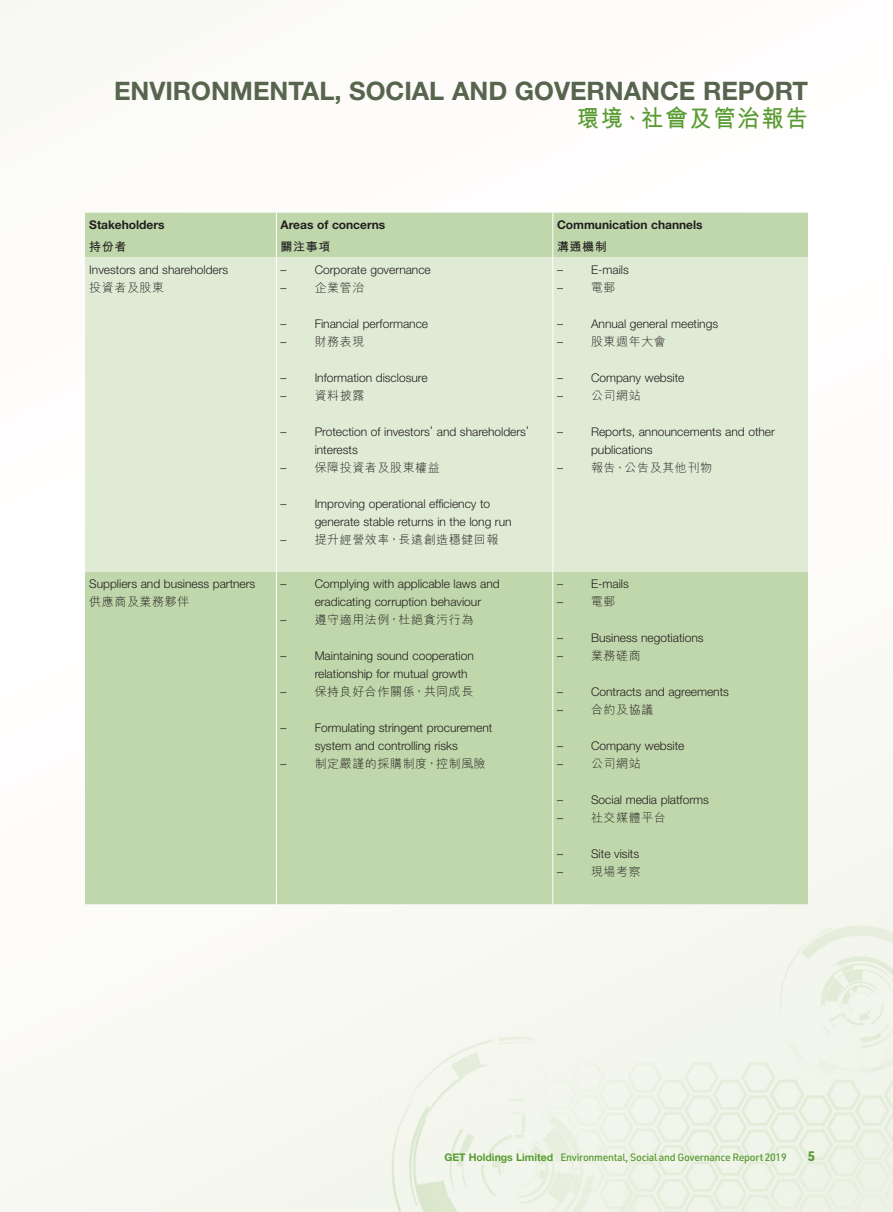
<style>
.page{position:relative;width:893px;height:1212px;background:#fff}
.page>*{position:absolute;margin:0;border:0;box-sizing:border-box;transform-origin:0 0}
.t1{font:700 25.5px "Helvetica Neue LT Std";color:#57644e}
.t2{font:700 24px "M Hei HK";letter-spacing:.08em;color:#589b31;scale:.93 1}
.t3{font:700 13.5px "URWDIN";color:#589b31}
.Body_Text{font:300 12px/18px "Helvetica Neue LT Std";color:#231f20}
.Body_Text-2{font:300 12px "M Hei HK";letter-spacing:.05em;color:#231f20}
.Body_Text-3{font:700 12px "Helvetica Neue LT Std";color:#231f20}
.Body_Text-4{font:700 12px "M Hei HK";letter-spacing:.05em;color:#231f20}
.t4{font:500 10.5px "URWDIN";letter-spacing:-.03em;color:#589b31}
.s1{font-family:"Helvetica Neue LT Std"}
.s2{font-family:"Helvetica Neue LT Std";font-weight:700}
</style>
<div class="page">
<img style="left:0;top:0;width:893px;height:1212px">
<div style="left:85px;top:213px;width:723px;height:691px;background:#c0d7ab"></div>
<div style="left:85px;top:257px;width:723px;height:315px;background:#e0ebd5"></div>
<svg style="left:276px;top:213px;width:1px;height:44px"></svg>
<svg style="left:552px;top:213px;width:1px;height:44px"></svg>
<hr style="left:276px;top:257px;width:1px;height:292px;background:#fff">
<hr style="left:552px;top:257px;width:1px;height:292px;background:#fff">
<svg style="left:276px;top:549px;width:1px;height:23px"></svg>
<svg style="left:552px;top:549px;width:1px;height:23px"></svg>
<hr style="left:276px;top:572px;width:1px;height:310px;background:#fff">
<hr style="left:552px;top:572px;width:1px;height:310px;background:#fff">
<svg style="left:276px;top:882px;width:1px;height:22px"></svg>
<svg style="left:552px;top:882px;width:1px;height:22px"></svg>
<h1 class="t1" style="left:114px;top:75px;width:695px">ENVIRONMENTAL, SOCIAL AND GOVERNANCE REPORT</h1>
<h2 class="t2" style="left:577px;top:101px;width:250px">環境、社會及管治報告</h2>
<p class="Body_Text-3" style="left:89px;top:217px;width:77px">Stakeholders</p>
<p class="Body_Text-3" style="left:281px;top:217px;width:106px">Areas of concerns</p>
<p class="Body_Text-3" style="left:557px;top:217px;width:147px">Communication channels</p>
<p class="Body_Text-4" style="left:89px;top:238px;width:39px">持份者</p>
<p class="Body_Text-4" style="left:281px;top:238px;width:51px">關注事項</p>
<p class="Body_Text-4" style="left:557px;top:238px;width:51px">溝通機制</p>
<p class="Body_Text" style="left:89px;top:260px;width:140px">Investors and shareholders</p>
<p class="Body_Text-2" style="left:89px;top:281px;width:76px">投資者及股東</p>
<p class="Body_Text" style="left:281px;top:260px;width:152px">– Corporate governance</p>
<p class="Body_Text-2" style="left:281px;top:281px;width:85px"><span class="s1">–</span> 企業管治</p>
<p class="Body_Text" style="left:281px;top:314px;width:149px">– Financial performance</p>
<p class="Body_Text-2" style="left:281px;top:335px;width:85px"><span class="s1">–</span> 財務表現</p>
<p class="Body_Text" style="left:281px;top:368px;width:148px">– Information disclosure</p>
<p class="Body_Text-2" style="left:281px;top:389px;width:85px"><span class="s1">–</span> 資料披露</p>
<p class="Body_Text" style="left:315px;top:422px;width:216px;text-indent:-34px">– Protection of investors’ and shareholders’ interests</p>
<p class="Body_Text-2" style="left:281px;top:461px;width:161px"><span class="s1">–</span> 保障投資者及股東權益</p>
<p class="Body_Text" style="left:315px;top:494px;width:198px;text-indent:-34px">– Improving operational efficiency to generate stable returns in the long run</p>
<p class="Body_Text-2" style="left:281px;top:533px;width:219px"><span class="s1">–</span> 提升經營效率，長遠創造穩健回報</p>
<p class="Body_Text" style="left:557px;top:260px;width:73px">– E-mails</p>
<p class="Body_Text-2" style="left:557px;top:281px;width:60px"><span class="s1">–</span> 電郵</p>
<p class="Body_Text" style="left:557px;top:314px;width:163px">– Annual general meetings</p>
<p class="Body_Text-2" style="left:557px;top:335px;width:110px"><span class="s1">–</span> 股東週年大會</p>
<p class="Body_Text" style="left:557px;top:368px;width:129px">– Company website</p>
<p class="Body_Text-2" style="left:557px;top:389px;width:85px"><span class="s1">–</span> 公司網站</p>
<p class="Body_Text" style="left:591px;top:422px;width:185px;text-indent:-34px">– Reports, announcements and other publications</p>
<p class="Body_Text-2" style="left:557px;top:461px;width:156px"><span class="s1">–</span> 報告、公告及其他刊物</p>
<p class="Body_Text" style="left:89px;top:575px;width:168px">Suppliers and business partners</p>
<p class="Body_Text-2" style="left:89px;top:596px;width:102px">供應商及業務夥伴</p>
<p class="Body_Text" style="left:315px;top:575px;width:187px;text-indent:-34px">– Complying with applicable laws and eradicating corruption behaviour</p>
<p class="Body_Text-2" style="left:281px;top:614px;width:194px"><span class="s1">–</span> 遵守適用法例，杜絕貪污行為</p>
<p class="Body_Text" style="left:315px;top:647px;width:161px;text-indent:-34px">– Maintaining sound cooperation relationship for mutual growth</p>
<p class="Body_Text-2" style="left:281px;top:686px;width:194px"><span class="s1">–</span> 保持良好合作關係，共同成長</p>
<p class="Body_Text" style="left:281px;top:719px;width:213px;text-align:center">– Formulating stringent procurement system and controlling risks</p>
<p class="Body_Text-2" style="left:281px;top:758px;width:207px"><span class="s1">–</span> 制定嚴謹的採購制度，控制風險</p>
<p class="Body_Text" style="left:557px;top:575px;width:73px">– E-mails</p>
<p class="Body_Text-2" style="left:557px;top:596px;width:60px"><span class="s1">–</span> 電郵</p>
<p class="Body_Text" style="left:557px;top:629px;width:148px">– Business negotiations</p>
<p class="Body_Text-2" style="left:557px;top:650px;width:85px"><span class="s1">–</span> 業務磋商</p>
<p class="Body_Text" style="left:557px;top:683px;width:173px">– Contracts and agreements</p>
<p class="Body_Text-2" style="left:557px;top:704px;width:98px"><span class="s1">–</span> 合約及協議</p>
<p class="Body_Text" style="left:557px;top:737px;width:129px">– Company website</p>
<p class="Body_Text-2" style="left:557px;top:758px;width:85px"><span class="s1">–</span> 公司網站</p>
<p class="Body_Text" style="left:557px;top:791px;width:153px">– Social media platforms</p>
<p class="Body_Text-2" style="left:557px;top:812px;width:110px"><span class="s1">–</span> 社交媒體平台</p>
<p class="Body_Text" style="left:557px;top:845px;width:84px">– Site visits</p>
<p class="Body_Text-2" style="left:557px;top:866px;width:85px"><span class="s1">–</span> 現場考察</p>
<p class="t4" style="left:444px;top:1150px;width:344px"><span class="s2">GET Holdings Limited</span> Environmental, Social and Governance Report 2019</p>
<p class="t3" style="left:808px;top:1147px;width:9px">5</p>
</div>
